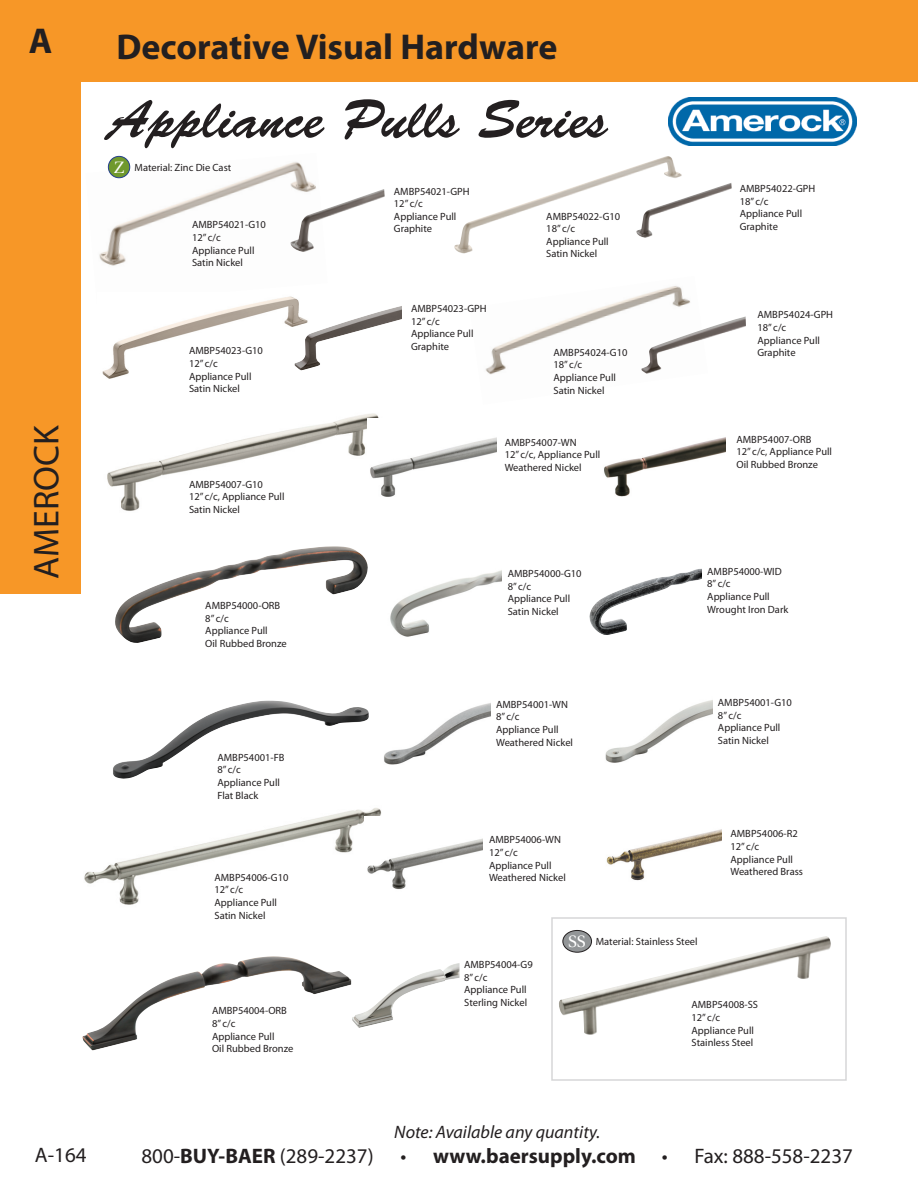
<style>
.page{position:relative;width:918px;height:1188px;background:#fff}
.page>*{position:absolute;margin:0;border:0;box-sizing:border-box;transform-origin:0 0}
.t1{font:54px "Brush Script Std";color:#231f20}
.t2{font:700 36px "Myriad Pro";color:#231f20}
.t3{font:36px "Myriad Pro";color:#231f20}
.t4{font:21px "Myriad Pro";color:#231f20}
.t5{font:700 21px "Myriad Pro";color:#231f20}
.t6{font:italic 18px "Myriad Pro";color:#231f20}
.t7{font:16.5px "Utopia";color:#fff}
.Paragraph_Style_1{font:10.5px "Myriad Pro";color:#231f20}
.s1{font-weight:700}
.s2{font-weight:400}
</style>
<div class="page">
<div style="left:0;top:0;width:81px;height:594px;background:#f79727"></div>
<div style="left:0;top:0;width:918px;height:81px;background:#f79727"></div>
<img style="left:99px;top:155px;width:217px;height:111px">
<img style="left:454px;top:156px;width:228px;height:98px">
<img style="left:290px;top:189px;width:95px;height:63px">
<img style="left:636px;top:183px;width:96px;height:55px">
<img style="left:102px;top:296px;width:200px;height:83px">
<img style="left:485px;top:286px;width:205px;height:89px">
<img style="left:295px;top:306px;width:107px;height:64px">
<img style="left:641px;top:316px;width:105px;height:58px">
<img style="left:107px;top:413px;width:272px;height:98px">
<img style="left:368px;top:418px;width:128px;height:80px">
<img style="left:604px;top:437px;width:122px;height:60px">
<img style="left:390px;top:570px;width:112px;height:67px">
<img style="left:115px;top:546px;width:253px;height:97px">
<img style="left:589px;top:569px;width:113px;height:66px">
<img style="left:605px;top:700px;width:108px;height:63px">
<img style="left:384px;top:703px;width:106px;height:62px">
<img style="left:113px;top:701px;width:256px;height:78px">
<img style="left:84px;top:808px;width:298px;height:97px">
<img style="left:364px;top:816px;width:119px;height:75px">
<img style="left:606px;top:829px;width:115px;height:52px">
<div style="left:108px;top:156px;width:22px;height:22px;background:#70992d;border-radius:50%"></div>
<div style="left:108px;top:156px;width:22px;height:22px;border:1px solid #253f8e;border-radius:50%"></div>
<img style="left:669px;top:98px;width:187px;height:47px">
<img style="left:352px;top:963px;width:107px;height:65px">
<img style="left:83px;top:956px;width:268px;height:95px">
<img style="left:559px;top:936px;width:272px;height:99px">
<div style="left:551px;top:917px;width:296px;height:164px;border:2px solid #d6d7d8"></div>
<div style="left:563px;top:930px;width:29px;height:22px;background:#929597;border-radius:50%"></div>
<div style="left:562px;top:930px;width:30px;height:23px;border:1px solid #231f20;border-radius:50%"></div>
<p class="t2" style="left:29px;top:21px;width:25px">A</p>
<p class="t2" style="left:117px;top:26px;width:442px">Decorative Visual Hardware</p>
<p class="t1" style="left:108px;top:89px;width:502px">Appliance Pulls Series</p>
<p class="t7" style="left:114px;top:158px;width:12px">Z</p>
<p class="Paragraph_Style_1" style="left:135px;top:162px;width:98px">Material: Zinc Die Cast</p>
<p class="Paragraph_Style_1" style="left:192px;top:219px;width:75px">AMBP54021-G10</p>
<p class="Paragraph_Style_1" style="left:192px;top:232px;width:30px">12” c/c</p>
<p class="Paragraph_Style_1" style="left:192px;top:244px;width:64px">Appliance Pull</p>
<p class="Paragraph_Style_1" style="left:192px;top:257px;width:53px">Satin Nickel</p>
<p class="Paragraph_Style_1" style="left:394px;top:185px;width:77px">AMBP54021-GPH</p>
<p class="Paragraph_Style_1" style="left:394px;top:198px;width:30px">12” c/c</p>
<p class="Paragraph_Style_1" style="left:394px;top:211px;width:64px">Appliance Pull</p>
<p class="Paragraph_Style_1" style="left:394px;top:223px;width:40px">Graphite</p>
<p class="Paragraph_Style_1" style="left:546px;top:210px;width:75px">AMBP54022-G10</p>
<p class="Paragraph_Style_1" style="left:546px;top:223px;width:30px">18” c/c</p>
<p class="Paragraph_Style_1" style="left:546px;top:235px;width:64px">Appliance Pull</p>
<p class="Paragraph_Style_1" style="left:546px;top:248px;width:53px">Satin Nickel</p>
<p class="Paragraph_Style_1" style="left:740px;top:183px;width:77px">AMBP54022-GPH</p>
<p class="Paragraph_Style_1" style="left:740px;top:196px;width:30px">18” c/c</p>
<p class="Paragraph_Style_1" style="left:740px;top:208px;width:64px">Appliance Pull</p>
<p class="Paragraph_Style_1" style="left:740px;top:221px;width:40px">Graphite</p>
<p class="t3" style="left:27px;top:579px;width:155px;rotate:-90deg">AMEROCK</p>
<p class="Paragraph_Style_1" style="left:411px;top:303px;width:77px">AMBP54023-GPH</p>
<p class="Paragraph_Style_1" style="left:411px;top:316px;width:30px">12” c/c</p>
<p class="Paragraph_Style_1" style="left:411px;top:328px;width:64px">Appliance Pull</p>
<p class="Paragraph_Style_1" style="left:411px;top:341px;width:40px">Graphite</p>
<p class="Paragraph_Style_1" style="left:758px;top:309px;width:77px">AMBP54024-GPH</p>
<p class="Paragraph_Style_1" style="left:758px;top:322px;width:30px">18” c/c</p>
<p class="Paragraph_Style_1" style="left:758px;top:334px;width:64px">Appliance Pull</p>
<p class="Paragraph_Style_1" style="left:189px;top:345px;width:75px">AMBP54023-G10</p>
<p class="Paragraph_Style_1" style="left:758px;top:347px;width:40px">Graphite</p>
<p class="Paragraph_Style_1" style="left:189px;top:358px;width:30px">12” c/c</p>
<p class="Paragraph_Style_1" style="left:189px;top:370px;width:64px">Appliance Pull</p>
<p class="Paragraph_Style_1" style="left:189px;top:383px;width:53px">Satin Nickel</p>
<p class="Paragraph_Style_1" style="left:554px;top:347px;width:75px">AMBP54024-G10</p>
<p class="Paragraph_Style_1" style="left:554px;top:359px;width:30px">18” c/c</p>
<p class="Paragraph_Style_1" style="left:554px;top:372px;width:64px">Appliance Pull</p>
<p class="Paragraph_Style_1" style="left:554px;top:384px;width:53px">Satin Nickel</p>
<p class="Paragraph_Style_1" style="left:189px;top:479px;width:75px">AMBP54007-G10</p>
<p class="Paragraph_Style_1" style="left:189px;top:491px;width:97px">12” c/c, Appliance Pull</p>
<p class="Paragraph_Style_1" style="left:189px;top:504px;width:53px">Satin Nickel</p>
<p class="Paragraph_Style_1" style="left:205px;top:600px;width:76px">AMBP54000-ORB</p>
<p class="Paragraph_Style_1" style="left:205px;top:613px;width:25px">8” c/c</p>
<p class="Paragraph_Style_1" style="left:205px;top:625px;width:64px">Appliance Pull</p>
<p class="Paragraph_Style_1" style="left:205px;top:638px;width:83px">Oil Rubbed Bronze</p>
<p class="Paragraph_Style_1" style="left:218px;top:752px;width:69px">AMBP54001-FB</p>
<p class="Paragraph_Style_1" style="left:218px;top:764px;width:25px">8” c/c</p>
<p class="Paragraph_Style_1" style="left:218px;top:777px;width:64px">Appliance Pull</p>
<p class="Paragraph_Style_1" style="left:218px;top:789px;width:42px">Flat Black</p>
<p class="Paragraph_Style_1" style="left:214px;top:872px;width:75px">AMBP54006-G10</p>
<p class="Paragraph_Style_1" style="left:214px;top:884px;width:30px">12” c/c</p>
<p class="Paragraph_Style_1" style="left:214px;top:897px;width:64px">Appliance Pull</p>
<p class="Paragraph_Style_1" style="left:214px;top:909px;width:53px">Satin Nickel</p>
<p class="Paragraph_Style_1" style="left:212px;top:1005px;width:76px">AMBP54004-ORB</p>
<p class="Paragraph_Style_1" style="left:212px;top:1018px;width:25px">8” c/c</p>
<p class="Paragraph_Style_1" style="left:212px;top:1030px;width:64px">Appliance Pull</p>
<p class="Paragraph_Style_1" style="left:212px;top:1043px;width:83px">Oil Rubbed Bronze</p>
<p class="Paragraph_Style_1" style="left:505px;top:437px;width:73px">AMBP54007-WN</p>
<p class="Paragraph_Style_1" style="left:505px;top:449px;width:97px">12” c/c, Appliance Pull</p>
<p class="Paragraph_Style_1" style="left:505px;top:462px;width:78px">Weathered Nickel</p>
<p class="Paragraph_Style_1" style="left:736px;top:434px;width:76px">AMBP54007-ORB</p>
<p class="Paragraph_Style_1" style="left:736px;top:446px;width:97px">12” c/c, Appliance Pull</p>
<p class="Paragraph_Style_1" style="left:736px;top:459px;width:83px">Oil Rubbed Bronze</p>
<p class="Paragraph_Style_1" style="left:508px;top:568px;width:75px">AMBP54000-G10</p>
<p class="Paragraph_Style_1" style="left:508px;top:580px;width:25px">8” c/c</p>
<p class="Paragraph_Style_1" style="left:508px;top:593px;width:64px">Appliance Pull</p>
<p class="Paragraph_Style_1" style="left:508px;top:606px;width:53px">Satin Nickel</p>
<p class="Paragraph_Style_1" style="left:496px;top:698px;width:73px">AMBP54001-WN</p>
<p class="Paragraph_Style_1" style="left:496px;top:711px;width:25px">8” c/c</p>
<p class="Paragraph_Style_1" style="left:496px;top:724px;width:64px">Appliance Pull</p>
<p class="Paragraph_Style_1" style="left:496px;top:736px;width:78px">Weathered Nickel</p>
<p class="Paragraph_Style_1" style="left:707px;top:566px;width:76px">AMBP54000-WID</p>
<p class="Paragraph_Style_1" style="left:707px;top:578px;width:25px">8” c/c</p>
<p class="Paragraph_Style_1" style="left:707px;top:591px;width:64px">Appliance Pull</p>
<p class="Paragraph_Style_1" style="left:707px;top:603px;width:83px">Wrought Iron Dark</p>
<p class="Paragraph_Style_1" style="left:718px;top:697px;width:75px">AMBP54001-G10</p>
<p class="Paragraph_Style_1" style="left:718px;top:709px;width:25px">8” c/c</p>
<p class="Paragraph_Style_1" style="left:718px;top:722px;width:64px">Appliance Pull</p>
<p class="Paragraph_Style_1" style="left:718px;top:735px;width:53px">Satin Nickel</p>
<p class="Paragraph_Style_1" style="left:489px;top:834px;width:73px">AMBP54006-WN</p>
<p class="Paragraph_Style_1" style="left:489px;top:847px;width:30px">12” c/c</p>
<p class="Paragraph_Style_1" style="left:489px;top:859px;width:64px">Appliance Pull</p>
<p class="Paragraph_Style_1" style="left:489px;top:872px;width:78px">Weathered Nickel</p>
<p class="t7" style="left:568px;top:933px;width:19px">SS</p>
<p class="Paragraph_Style_1" style="left:596px;top:936px;width:103px">Material: Stainless Steel</p>
<p class="Paragraph_Style_1" style="left:730px;top:828px;width:69px">AMBP54006-R2</p>
<p class="Paragraph_Style_1" style="left:730px;top:841px;width:30px">12” c/c</p>
<p class="Paragraph_Style_1" style="left:730px;top:853px;width:64px">Appliance Pull</p>
<p class="Paragraph_Style_1" style="left:730px;top:866px;width:74px">Weathered Brass</p>
<p class="Paragraph_Style_1" style="left:464px;top:959px;width:70px">AMBP54004-G9</p>
<p class="Paragraph_Style_1" style="left:464px;top:971px;width:25px">8” c/c</p>
<p class="Paragraph_Style_1" style="left:464px;top:984px;width:64px">Appliance Pull</p>
<p class="Paragraph_Style_1" style="left:464px;top:997px;width:65px">Sterling Nickel</p>
<p class="Paragraph_Style_1" style="left:692px;top:999px;width:68px">AMBP54008-SS</p>
<p class="Paragraph_Style_1" style="left:692px;top:1012px;width:30px">12” c/c</p>
<p class="Paragraph_Style_1" style="left:692px;top:1024px;width:64px">Appliance Pull</p>
<p class="Paragraph_Style_1" style="left:692px;top:1037px;width:63px">Stainless Steel</p>
<p class="t6" style="left:394px;top:1122px;width:207px">Note: Available any quantity.</p>
<p class="t4" style="left:35px;top:1143px;width:53px">A-164</p>
<p class="t4" style="left:142px;top:1145px;width:234px">800-<span class="s1">BUY-BAER</span> (289-2237)</p>
<p class="t5" style="left:400px;top:1144px;width:269px"><span class="s2">•</span> www.baersupply.com <span class="s2">•</span></p>
<p class="t4" style="left:694px;top:1145px;width:160px">Fax: 888-558-2237</p>
</div>
